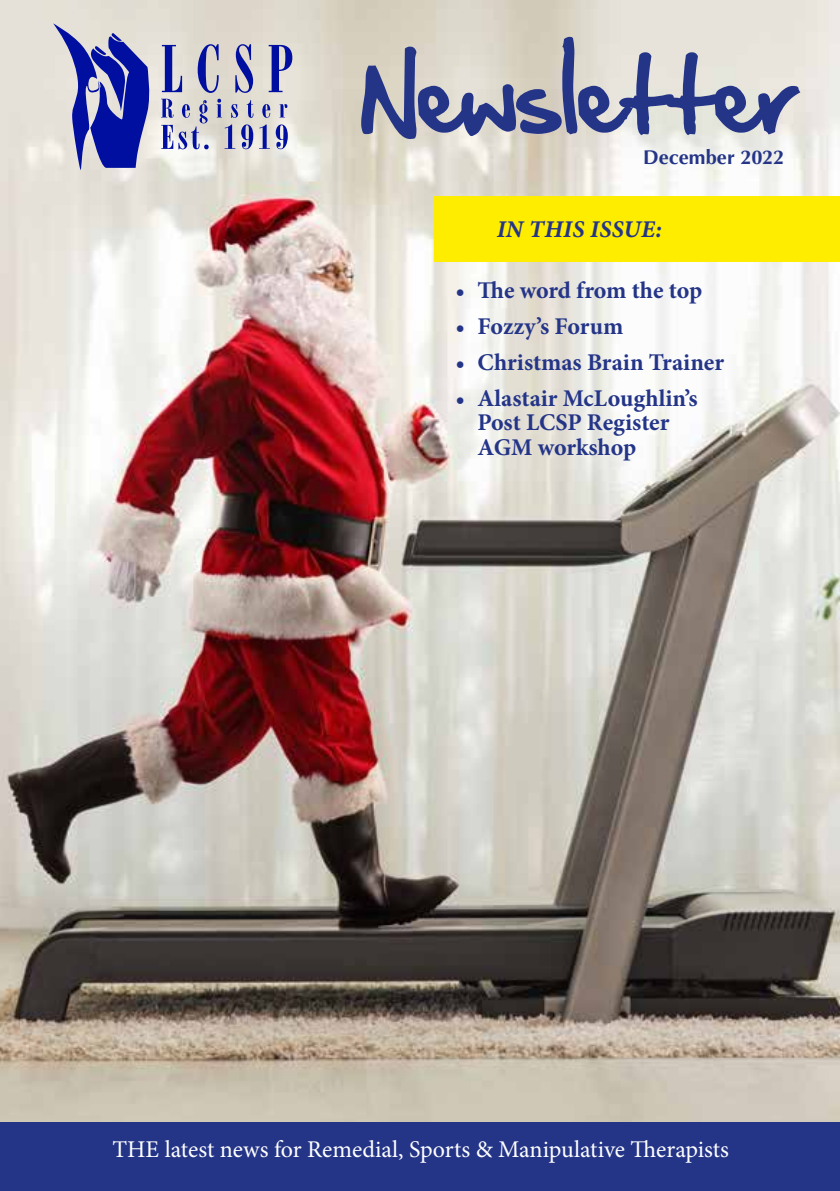
<style>
.page{position:relative;width:840px;height:1191px;background:#fff}
.page>*{position:absolute;margin:0;border:0;box-sizing:border-box;transform-origin:0 0}
.t1{font:700 24px/24.4px "Minion Pro";color:#243588}
.t2{font:24px "Minion Pro";color:#fff}
.t3{font:24px "Minion Pro Bold It Capt";letter-spacing:.01em;color:#243588}
.t4{font:700 20px "Optima";color:#243588}
</style>
<div class="page">
<img style="left:0;top:0;width:839px;height:1123px">
<div style="left:0;top:1123px;width:839px;height:68px;background:#243588"></div>
<svg style="left:361px;top:37px;width:438px;height:102px;background:#aaacbc"></svg>
<div style="left:434px;top:196px;width:405px;height:66px;background:#ffed00"></div>
<svg style="left:53px;top:23px;width:98px;height:147px;background:#797ebd"></svg>
<svg style="left:162px;top:45px;width:20px;height:47px"></svg>
<svg style="left:197px;top:44px;width:21px;height:49px"></svg>
<svg style="left:235px;top:44px;width:18px;height:49px"></svg>
<svg style="left:268px;top:45px;width:24px;height:47px"></svg>
<svg style="left:217px;top:99px;width:5px;height:18px"></svg>
<svg style="left:231px;top:104px;width:7px;height:14px"></svg>
<svg style="left:246px;top:100px;width:7px;height:18px"></svg>
<svg style="left:262px;top:104px;width:8px;height:14px"></svg>
<svg style="left:279px;top:104px;width:8px;height:13px"></svg>
<svg style="left:161px;top:99px;width:47px;height:50px;background:#acaecc"></svg>
<svg style="left:224px;top:124px;width:11px;height:25px"></svg>
<svg style="left:241px;top:124px;width:12px;height:25px"></svg>
<svg style="left:259px;top:124px;width:28px;height:25px"></svg>
<p class="t4" style="left:642px;top:146px;width:142px">December 2022</p>
<p class="t3" style="left:496px;top:212px;width:166px">IN THIS ISSUE:</p>
<p class="t1" style="left:455px;top:278px;width:248px">• The word from the top</p>
<p class="t1" style="left:455px;top:314px;width:169px">• Fozzy’s Forum</p>
<p class="t1" style="left:455px;top:350px;width:270px">• Christmas Brain Trainer</p>
<p class="t1" style="left:477px;top:385px;width:221px;text-indent:-22px">• Alastair McLoughlin’s<br>Post LCSP Register<br>AGM workshop</p>
<p class="t2" style="left:112px;top:1133px;width:617px">THE latest news for Remedial, Sports &amp; Manipulative Therapists</p>
</div>
